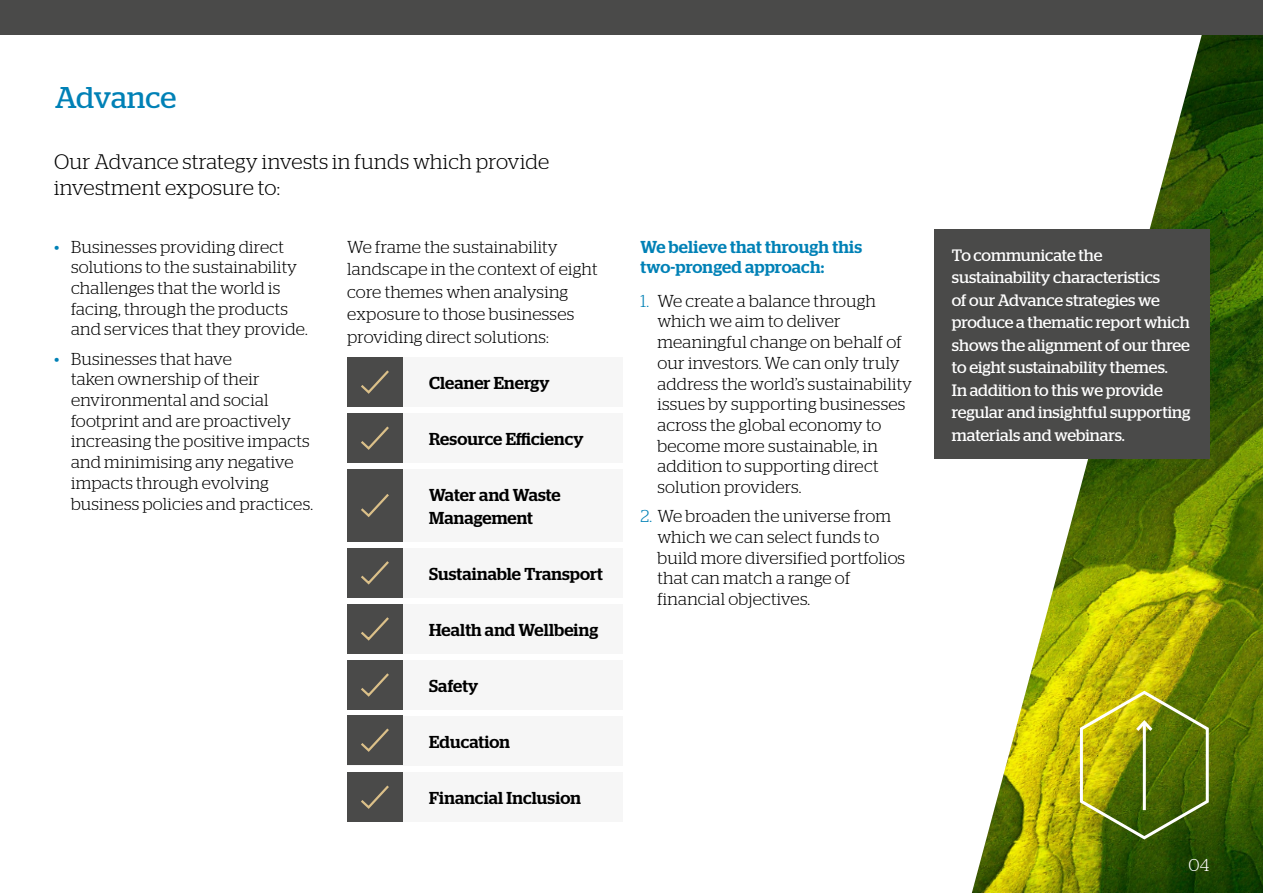
<style>
.page{position:relative;width:1263px;height:893px;background:#fff}
.page>*{position:absolute;margin:0;border:0;box-sizing:border-box;transform-origin:0 0}
.t1{font:30px "Stag";letter-spacing:-.01em;color:#0081b6}
.t2{font:300 21px/25.2px "Stag";letter-spacing:.005em;color:#000}
.t3{font:300 17.25px/20.7px "Stag";letter-spacing:.015em;color:#000}
.t4{font:500 17.25px/22.5px "Stag";letter-spacing:.01em;color:#000}
.t5{font:500 17.25px/20.7px "Stag";letter-spacing:.01em;color:#0081b6}
.t6{font:300 17.25px "Stag";color:#fff}
.t7{font:16.5px/22.5px "Stag";letter-spacing:-.005em;color:#fff}
.s1{color:#0081b6}
</style>
<div class="page">
<img style="left:972px;top:35px;width:291px;height:858px">
<svg style="left:1078px;top:689px;width:133px;height:152px;background:#808e18"></svg>
<div style="left:934px;top:230px;width:275px;height:229px;background:#4a4a49"></div>
<div style="left:347px;top:357px;width:275px;height:50px;background:#f6f6f6"></div>
<div style="left:347px;top:413px;width:275px;height:50px;background:#f6f6f6"></div>
<div style="left:347px;top:469px;width:275px;height:73px;background:#f6f6f6"></div>
<div style="left:347px;top:548px;width:275px;height:50px;background:#f6f6f6"></div>
<div style="left:347px;top:604px;width:275px;height:50px;background:#f6f6f6"></div>
<div style="left:347px;top:660px;width:275px;height:50px;background:#f6f6f6"></div>
<div style="left:347px;top:716px;width:275px;height:50px;background:#f6f6f6"></div>
<div style="left:347px;top:772px;width:275px;height:50px;background:#f6f6f6"></div>
<div style="left:347px;top:413px;width:56px;height:50px;background:#4a4a49"></div>
<div style="left:347px;top:357px;width:56px;height:50px;background:#4a4a49"></div>
<div style="left:347px;top:548px;width:56px;height:50px;background:#4a4a49"></div>
<div style="left:347px;top:604px;width:56px;height:50px;background:#4a4a49"></div>
<div style="left:347px;top:660px;width:56px;height:50px;background:#4a4a49"></div>
<div style="left:347px;top:715px;width:56px;height:50px;background:#4a4a49"></div>
<div style="left:347px;top:772px;width:56px;height:50px;background:#4a4a49"></div>
<div style="left:347px;top:469px;width:56px;height:73px;background:#4a4a49"></div>
<svg style="left:361px;top:370px;width:28px;height:24px"></svg>
<svg style="left:361px;top:426px;width:28px;height:24px"></svg>
<svg style="left:361px;top:494px;width:28px;height:23px"></svg>
<svg style="left:361px;top:561px;width:28px;height:24px"></svg>
<svg style="left:361px;top:617px;width:28px;height:24px"></svg>
<svg style="left:361px;top:673px;width:28px;height:24px"></svg>
<svg style="left:361px;top:728px;width:28px;height:24px"></svg>
<svg style="left:361px;top:785px;width:28px;height:24px"></svg>
<div style="left:0;top:0;width:1263px;height:35px;background:#4a4a49"></div>
<h1 class="t1" style="left:55px;top:80px;width:123px">Advance</h1>
<p class="t2" style="left:54px;top:149px;width:497px">Our Advance strategy invests in funds which provide investment exposure to:</p>
<p class="t3" style="left:71px;top:236px;width:238px;text-indent:-17px"><span class="s1">•</span> Businesses providing direct solutions to the sustainability challenges that the world is facing, through the products and services that they provide.</p>
<p class="t3" style="left:71px;top:348px;width:243px;text-indent:-17px"><span class="s1">•</span> Businesses that have<br>taken ownership of their environmental and social footprint and are proactively increasing the positive impacts and minimising any negative impacts through evolving business policies and practices.</p>
<p class="t3" style="left:347px;top:235px;width:252px;line-height:22.5px">We frame the sustainability landscape in the context of eight core themes when analysing exposure to those businesses providing direct solutions:</p>
<p class="t4" style="left:429px;top:372px;width:122px">Cleaner Energy</p>
<p class="t4" style="left:429px;top:428px;width:156px">Resource Efficiency</p>
<p class="t4" style="left:429px;top:484px;width:133px">Water and Waste<br>Management</p>
<p class="t4" style="left:429px;top:562px;width:175px">Sustainable Transport</p>
<p class="t4" style="left:429px;top:618px;width:171px">Health and Wellbeing</p>
<p class="t4" style="left:429px;top:674px;width:51px">Safety</p>
<p class="t4" style="left:429px;top:730px;width:82px">Education</p>
<p class="t4" style="left:429px;top:787px;width:153px">Financial Inclusion</p>
<p class="t5" style="left:640px;top:236px;width:223px">We believe that through this two-pronged approach:</p>
<p class="t3" style="left:657px;top:290px;width:256px;text-indent:-17px"><span class="s1">1.</span> We create a balance through which we aim to deliver meaningful change on behalf of our investors. We can only truly address the world’s sustainability issues by supporting businesses across the global economy to become more sustainable, in addition to supporting direct solution providers.</p>
<p class="t3" style="left:657px;top:506px;width:249px;text-indent:-17px"><span class="s1">2.</span> We broaden the universe from which we can select funds to build more diversified portfolios that can match a range of financial objectives.</p>
<p class="t7" style="left:952px;top:244px;width:240px">To communicate the sustainability characteristics<br>of our Advance strategies we produce a thematic report which shows the alignment of our three to eight sustainability themes.<br>In addition to this we provide regular and insightful supporting materials and webinars.</p>
<p class="t6" style="left:1188px;top:855px;width:22px">04</p>
</div>
